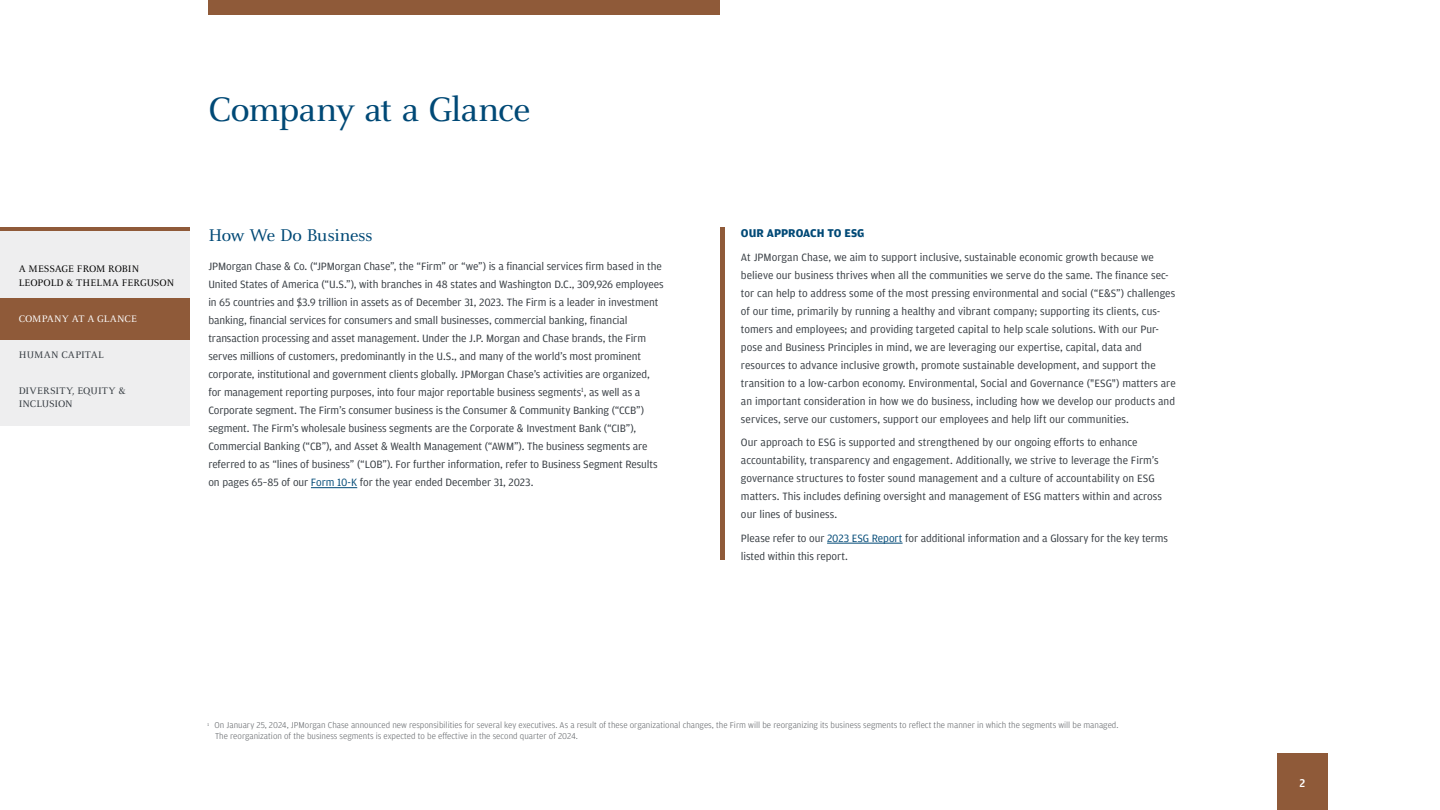
<style>
.page{position:relative;width:1440px;height:810px;background:#fff}
.page>*{position:absolute;margin:0;border:0;box-sizing:border-box;transform-origin:0 0}
.t1{font:37.5px "Celeste OT";letter-spacing:-.025em;color:#004976}
.t2{font:18.75px "Celeste OT";letter-spacing:-.02em;color:#004976}
.t3{font:700 12px "Amplitude";letter-spacing:.005em;color:#004976}
.t4{font:500 12px "Amplitude";color:#fff}
.t5{font:11.25px/18px "Amplitude";letter-spacing:-.005em;color:#32383e}
.t6{font:10.5px/13.5px "Celeste OT";letter-spacing:-.005em;color:#000}
.t7{font:10.5px/13.5px "Celeste OT";letter-spacing:.01em;color:#32383e}
.t8{font:10.5px "Celeste OT";letter-spacing:.005em;color:#fff}
.t9{font:300 9px/10.5px "Amplitude";color:#63666a}
.s1{color:#004976}
</style>
<div class="page">
<hr style="left:311px;top:488px;width:46px;height:1px;background:#004976">
<hr style="left:721px;top:227px;width:4px;height:333px;background:#8f5a39">
<hr style="left:827px;top:543px;width:76px;height:1px;background:#004976">
<div style="left:0;top:227px;width:190px;height:199px;background:#eeeeef"></div>
<hr style="left:0;top:227px;width:190px;height:4px;background:#8f5a39">
<div style="left:1277px;top:754px;width:51px;height:56px;background:#8f5a39"></div>
<div style="left:208px;top:0;width:512px;height:15px;background:#8f5a39"></div>
<div style="left:0;top:298px;width:190px;height:41px;background:#8f5a39"></div>
<h2 class="t1" style="left:208px;top:89px;width:323px">Company at a Glance</h2>
<p class="t6" style="left:19px;top:262px;width:157px">A MESSAGE FROM ROBIN<br>LEOPOLD &amp; THELMA FERGUSON</p>
<p class="t8" style="left:19px;top:313px;width:120px">COMPANY AT A GLANCE</p>
<p class="t7" style="left:19px;top:348px;width:87px">HUMAN CAPITAL</p>
<p class="t7" style="left:19px;top:384px;width:108px">DIVERSITY, EQUITY &amp;<br>INCLUSION</p>
<h3 class="t2" style="left:208px;top:225px;width:166px">How We Do Business</h3>
<p class="t5" style="left:208px;top:258px;width:457px">JPMorgan Chase &amp; Co. (“JPMorgan Chase”, the “Firm” or “we”) is a financial services firm based in the United States of America (“U.S.”), with branches in 48 states and Washington D.C., 309,926 employees in 65 countries and $3.9 trillion in assets as of December 31, 2023. The Firm is a leader in investment banking, financial services for consumers and small businesses, commercial banking, financial transaction processing and asset management. Under the J.P. Morgan and Chase brands, the Firm serves millions of customers, predominantly in the U.S., and many of the world’s most prominent corporate, institutional and government clients globally. JPMorgan Chase’s activities are organized, for management reporting purposes, into four major reportable business segments<sup>1</sup>, as well as a Corporate segment. The Firm’s consumer business is the Consumer &amp; Community Banking (“CCB”) segment. The Firm’s wholesale business segments are the Corporate &amp; Investment Bank (“CIB”), Commercial Banking (“CB”), and Asset &amp; Wealth Management (“AWM”). The business segments are referred to as “lines of business” (“LOB”). For further information, refer to Business Segment Results on pages 65–85 of our <span class="s1">Form 10-K</span> for the year ended December 31, 2023.</p>
<h4 class="t3" style="left:741px;top:226px;width:125px">OUR APPROACH TO ESG</h4>
<p class="t5" style="left:741px;top:248px;width:436px">At JPMorgan Chase, we aim to support inclusive, sustainable economic growth because we believe our business thrives when all the communities we serve do the same. The finance sec&shy;tor can help to address some of the most pressing environmental and social (“E&amp;S”) challenges of our time, primarily by running a healthy and vibrant company; supporting its clients, cus&shy;tomers and employees; and providing targeted capital to help scale solutions. With our Pur&shy;pose and Business Principles in mind, we are leveraging our expertise, capital, data and resources to advance inclusive growth, promote sustainable development, and support the transition to a low-carbon economy. Environmental, Social and Governance ("ESG") matters are an important consideration in how we do business, including how we develop our products and services, serve our customers, support our employees and help lift our communities.</p>
<p class="t5" style="left:741px;top:434px;width:423px">Our approach to ESG is supported and strengthened by our ongoing efforts to enhance accountability, transparency and engagement. Additionally, we strive to leverage the Firm’s governance structures to foster sound management and a culture of accountability on ESG matters. This includes defining oversight and management of ESG matters within and across our lines of business.</p>
<p class="t5" style="left:741px;top:529px;width:428px">Please refer to our <span class="s1">2023 ESG Report</span> for additional information and a Glossary for the key terms listed within this report.</p>
<p class="t9" style="left:215px;top:720px;width:905px;text-indent:-8px"><sup>1</sup> On January 25, 2024, JPMorgan Chase announced new responsibilities for several key executives. As a result of these organizational changes, the Firm will be reorganizing its business segments to reflect the manner in which the segments will be managed.<br>The reorganization of the business segments is expected to be effective in the second quarter of 2024.</p>
<p class="t4" style="left:1299px;top:776px;width:7px">2</p>
</div>
